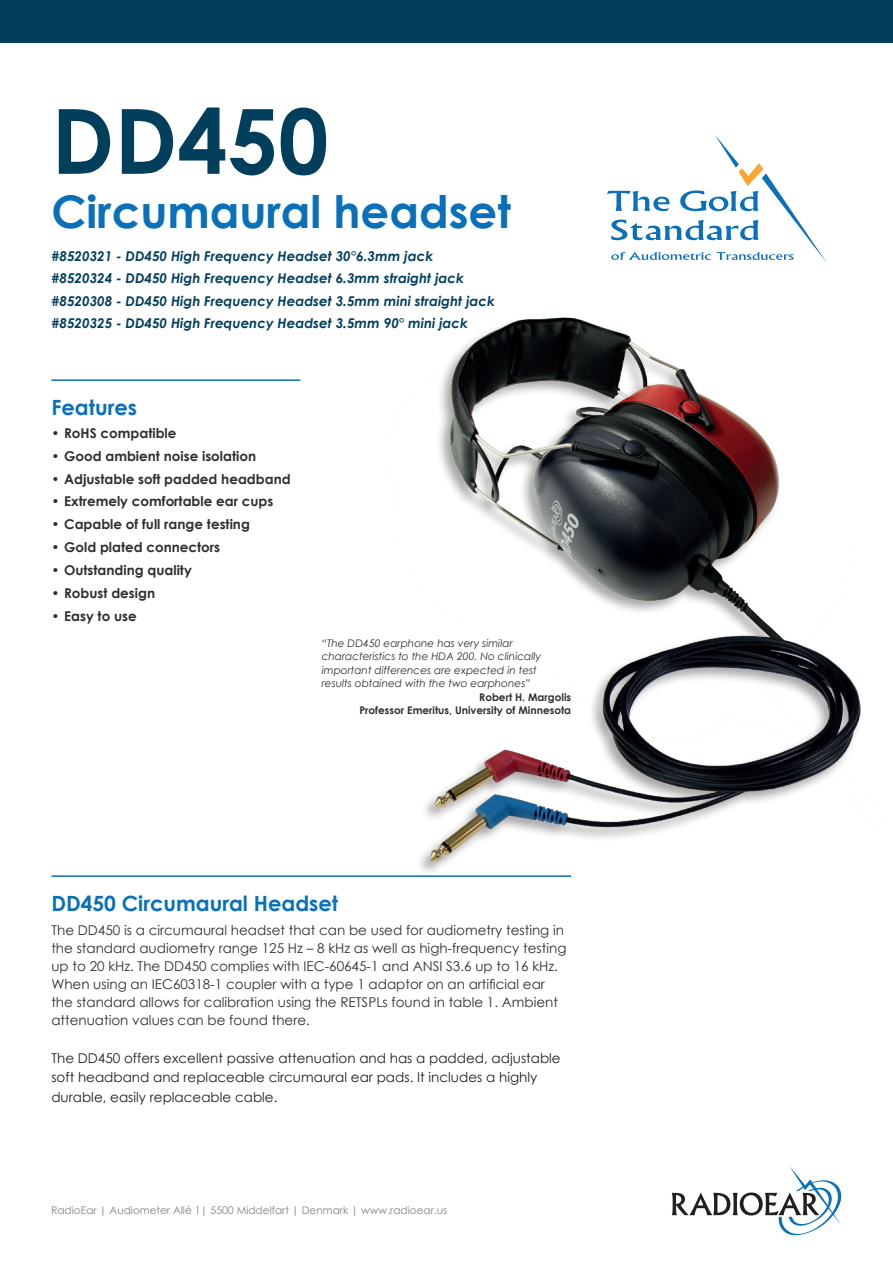
<style>
.page{position:relative;width:893px;height:1263px;background:#fff}
.page>*{position:absolute;margin:0;border:0;box-sizing:border-box;transform-origin:0 0}
.t1{font:700 90px "Century Gothic";color:#023f5d}
.t2{font:700 45px "Century Gothic";color:#0970b9}
.t3{font:700 21px "Century Gothic";color:#0970b9}
.t4{font:13.5px/18px "Century Gothic";color:#312f30}
.t5{font:italic 700 13.5px/22.5px "Century Gothic";color:#023f5d}
.t6{font:700 13.5px "Century Gothic";color:#312f30}
.t7{font:13.5px/19.5px "Century Gothic";color:#231f20}
.t8{font:italic 10.5px/13.5px "Century Gothic";color:#312f30}
.t9{font:10.5px "Century Gothic";color:#808285}
.t10{font:700 10.5px/13.5px "Century Gothic";color:#312f30;text-align:right}
</style>
<div class="page">
<div style="left:0;top:0;width:893px;height:43px;background:#023f5d"></div>
<img style="left:420px;top:317px;width:441px;height:560px">
<svg style="left:672px;top:1167px;width:170px;height:68px"></svg>
<svg style="left:607px;top:135px;width:220px;height:128px"></svg>
<hr style="left:51px;top:875px;width:520px;height:2px;background:#0970b9">
<hr style="left:51px;top:379px;width:249px;height:2px;background:#0970b9">
<h1 class="t1" style="left:51px;top:85px;width:279px">DD450</h1>
<h2 class="t2" style="left:51px;top:183px;width:461px">Circumaural headset</h2>
<p class="t5" style="left:51px;top:244px;width:445px">#8520321 - DD450 High Frequency Headset 30°6.3mm jack #8520324 - DD450 High Frequency Headset 6.3mm straight jack #8520308 - DD450 High Frequency Headset 3.5mm mini straight jack #8520325 - DD450 High Frequency Headset 3.5mm 90° mini jack</p>
<h3 class="t3" style="left:51px;top:394px;width:87px">Features</h3>
<p class="t6" style="left:51px;top:424px;width:127px">• RoHS compatible</p>
<p class="t6" style="left:51px;top:447px;width:206px">• Good ambient noise isolation</p>
<p class="t6" style="left:51px;top:470px;width:241px">• Adjustable soft padded headband</p>
<p class="t6" style="left:51px;top:493px;width:224px">• Extremely comfortable ear cups</p>
<p class="t6" style="left:51px;top:516px;width:200px">• Capable of full range testing</p>
<p class="t6" style="left:51px;top:539px;width:170px">• Gold plated connectors</p>
<p class="t6" style="left:51px;top:562px;width:142px">• Outstanding quality</p>
<p class="t6" style="left:51px;top:585px;width:105px">• Robust design</p>
<p class="t6" style="left:51px;top:607px;width:87px">• Easy to use</p>
<p class="t8" style="left:322px;top:636px;width:221px">“The DD450 earphone has very similar characteristics to the HDA 200. No clinically important differences are expected in test results obtained with the two earphones”</p>
<p class="t10" style="left:359px;top:690px;width:213px">Robert H. Margolis<br>Professor Emeritus, University of Minnesota</p>
<h3 class="t3" style="left:51px;top:890px;width:288px">DD450 Circumaural Headset</h3>
<p class="t4" style="left:51px;top:921px;width:517px">The DD450 is a circumaural headset that can be used for audiometry testing in the standard audiometry range 125 Hz – 8 kHz as well as high-frequency testing up to 20 kHz. The DD450 complies with IEC-60645-1 and ANSI S3.6 up to 16 kHz.<br>When using an IEC60318-1 coupler with a type 1 adaptor on an artificial ear the standard allows for calibration using the RETSPLs found in table 1. Ambient attenuation values can be found there.</p>
<p class="t7" style="left:51px;top:1048px;width:511px">The DD450 offers excellent passive attenuation and has a padded, adjustable soft headband and replaceable circumaural ear pads. It includes a highly durable, easily replaceable cable.</p>
<p class="t9" style="left:51px;top:1204px;width:398px">RadioEar | Audiometer Allé 1| 5500 Middelfart | Denmark | www.radioear.us</p>
</div>
